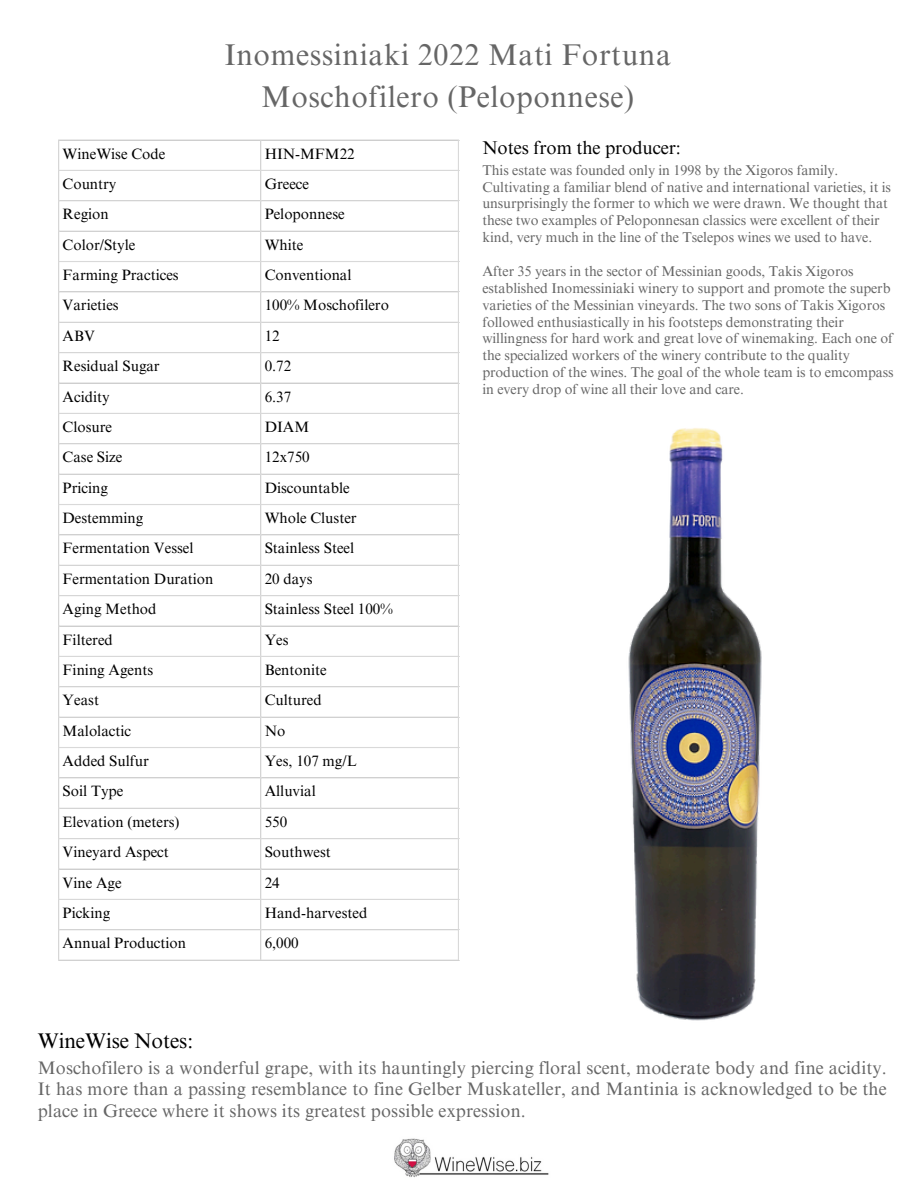
<style>
.page{position:relative;width:918px;height:1188px;background:#fff}
.page>*{position:absolute;margin:0;border:0;box-sizing:border-box;transform-origin:0 0}
.t1{font:30px/41.7px "Times NRMT Pro";letter-spacing:.02em;color:#666;text-align:center}
.t2{font:21.15px "Times NRMT Pro";letter-spacing:-.005em;color:#000}
.t3{font:18.45px "Times NRMT Pro";letter-spacing:-.005em;color:#000}
.t4{font:18.15px/21.3px "Times NRMT Pro";letter-spacing:.01em;color:#666;text-align:justify}
.t5{font:15px "Times NRMT Pro";color:#000}
.t6{font:14.1px/16.8px "Times NRMT Pro";letter-spacing:-.005em;color:#666}
</style>
<div class="page">
<img style="left:394px;top:1138px;width:155px;height:40px">
<hr style="left:58px;top:141px;width:1px;height:819px;background:#d9d9d9">
<hr style="left:260px;top:141px;width:1px;height:819px;background:#d9d9d9">
<hr style="left:458px;top:141px;width:1px;height:819px;background:#d9d9d9">
<hr style="left:58px;top:139px;width:401px;height:2px;background:#d9d9d9">
<hr style="left:58px;top:170px;width:401px;height:1px;background:#d9d9d9">
<hr style="left:58px;top:200px;width:401px;height:1px;background:#d9d9d9">
<hr style="left:58px;top:231px;width:401px;height:1px;background:#d9d9d9">
<hr style="left:58px;top:261px;width:401px;height:1px;background:#d9d9d9">
<hr style="left:58px;top:291px;width:401px;height:1px;background:#d9d9d9">
<hr style="left:58px;top:322px;width:401px;height:1px;background:#d9d9d9">
<hr style="left:58px;top:352px;width:401px;height:1px;background:#d9d9d9">
<hr style="left:58px;top:382px;width:401px;height:2px;background:#d9d9d9">
<hr style="left:58px;top:413px;width:401px;height:1px;background:#d9d9d9">
<hr style="left:58px;top:443px;width:401px;height:1px;background:#d9d9d9">
<hr style="left:58px;top:474px;width:401px;height:1px;background:#d9d9d9">
<hr style="left:58px;top:504px;width:401px;height:1px;background:#d9d9d9">
<hr style="left:58px;top:534px;width:401px;height:1px;background:#d9d9d9">
<hr style="left:58px;top:565px;width:401px;height:1px;background:#d9d9d9">
<hr style="left:58px;top:595px;width:401px;height:1px;background:#d9d9d9">
<hr style="left:58px;top:625px;width:401px;height:2px;background:#d9d9d9">
<hr style="left:58px;top:656px;width:401px;height:1px;background:#d9d9d9">
<hr style="left:58px;top:686px;width:401px;height:1px;background:#d9d9d9">
<hr style="left:58px;top:717px;width:401px;height:1px;background:#d9d9d9">
<hr style="left:58px;top:747px;width:401px;height:1px;background:#d9d9d9">
<hr style="left:58px;top:777px;width:401px;height:1px;background:#d9d9d9">
<hr style="left:58px;top:808px;width:401px;height:1px;background:#d9d9d9">
<hr style="left:58px;top:838px;width:401px;height:1px;background:#d9d9d9">
<hr style="left:58px;top:868px;width:401px;height:2px;background:#d9d9d9">
<hr style="left:58px;top:899px;width:401px;height:1px;background:#d9d9d9">
<hr style="left:58px;top:929px;width:401px;height:1px;background:#d9d9d9">
<hr style="left:58px;top:960px;width:401px;height:1px;background:#d9d9d9">
<img style="left:387px;top:428px;width:375px;height:593px">
<p class="t1" style="left:224px;top:38px;width:448px">Inomessiniaki 2022 Mati Fortuna<br>Moschofilero (Peloponnese)</p>
<p class="t5" style="left:63px;top:148px;width:104px">WineWise Code</p>
<p class="t5" style="left:265px;top:148px;width:92px">HIN-MFM22</p>
<p class="t5" style="left:63px;top:178px;width:55px">Country</p>
<p class="t5" style="left:265px;top:178px;width:46px">Greece</p>
<p class="t5" style="left:63px;top:209px;width:48px">Region</p>
<p class="t5" style="left:265px;top:209px;width:81px">Peloponnese</p>
<p class="t5" style="left:63px;top:239px;width:74px">Color/Style</p>
<p class="t5" style="left:265px;top:239px;width:40px">White</p>
<p class="t5" style="left:63px;top:269px;width:118px">Farming Practices</p>
<p class="t5" style="left:265px;top:269px;width:88px">Conventional</p>
<p class="t5" style="left:63px;top:300px;width:58px">Varieties</p>
<p class="t5" style="left:265px;top:300px;width:126px">100% Moschofilero</p>
<p class="t5" style="left:63px;top:330px;width:34px">ABV</p>
<p class="t5" style="left:265px;top:330px;width:16px">12</p>
<p class="t5" style="left:63px;top:360px;width:99px">Residual Sugar</p>
<p class="t5" style="left:265px;top:360px;width:28px">0.72</p>
<p class="t5" style="left:63px;top:391px;width:49px">Acidity</p>
<p class="t5" style="left:265px;top:391px;width:28px">6.37</p>
<p class="t5" style="left:63px;top:421px;width:51px">Closure</p>
<p class="t5" style="left:265px;top:421px;width:46px">DIAM</p>
<p class="t5" style="left:63px;top:452px;width:61px">Case Size</p>
<p class="t5" style="left:265px;top:452px;width:46px">12x750</p>
<p class="t5" style="left:63px;top:482px;width:47px">Pricing</p>
<p class="t5" style="left:265px;top:482px;width:86px">Discountable</p>
<p class="t5" style="left:63px;top:512px;width:82px">Destemming</p>
<p class="t5" style="left:265px;top:512px;width:94px">Whole Cluster</p>
<p class="t5" style="left:63px;top:543px;width:132px">Fermentation Vessel</p>
<p class="t5" style="left:265px;top:543px;width:91px">Stainless Steel</p>
<p class="t5" style="left:63px;top:573px;width:152px">Fermentation Duration</p>
<p class="t5" style="left:265px;top:573px;width:49px">20 days</p>
<p class="t5" style="left:63px;top:603px;width:95px">Aging Method</p>
<p class="t5" style="left:265px;top:603px;width:130px">Stainless Steel 100%</p>
<p class="t5" style="left:63px;top:634px;width:52px">Filtered</p>
<p class="t5" style="left:265px;top:634px;width:25px">Yes</p>
<p class="t5" style="left:63px;top:664px;width:92px">Fining Agents</p>
<p class="t5" style="left:265px;top:664px;width:64px">Bentonite</p>
<p class="t5" style="left:63px;top:695px;width:38px">Yeast</p>
<p class="t5" style="left:265px;top:695px;width:59px">Cultured</p>
<p class="t5" style="left:63px;top:725px;width:70px">Malolactic</p>
<p class="t5" style="left:265px;top:725px;width:22px">No</p>
<p class="t5" style="left:63px;top:755px;width:88px">Added Sulfur</p>
<p class="t5" style="left:265px;top:755px;width:94px">Yes, 107 mg/L</p>
<p class="t5" style="left:63px;top:786px;width:62px">Soil Type</p>
<p class="t5" style="left:265px;top:786px;width:53px">Alluvial</p>
<p class="t5" style="left:63px;top:816px;width:118px">Elevation (meters)</p>
<p class="t5" style="left:265px;top:816px;width:24px">550</p>
<p class="t5" style="left:63px;top:846px;width:108px">Vineyard Aspect</p>
<p class="t5" style="left:265px;top:846px;width:68px">Southwest</p>
<p class="t5" style="left:63px;top:877px;width:61px">Vine Age</p>
<p class="t5" style="left:265px;top:877px;width:16px">24</p>
<p class="t5" style="left:63px;top:907px;width:49px">Picking</p>
<p class="t5" style="left:265px;top:907px;width:104px">Hand-harvested</p>
<p class="t5" style="left:63px;top:938px;width:125px">Annual Production</p>
<p class="t5" style="left:265px;top:938px;width:36px">6,000</p>
<p class="t3" style="left:482px;top:141px;width:200px">Notes from the producer:</p>
<h2 class="t6" style="left:482px;top:163px;width:410px">This estate was founded only in 1998 by the Xigoros family.<br>Cultivating a familiar blend of native and international varieties, it is unsurprisingly the former to which we were drawn. We thought that these two examples of Peloponnesan classics were excellent of their kind, very much in the line of the Tselepos wines we used to have.</h2>
<p class="t6" style="left:482px;top:265px;width:413px">After 35 years in the sector of Messinian goods, Takis Xigoros established Inomessiniaki winery to support and promote the superb varieties of the Messinian vineyards. The two sons of Takis Xigoros followed enthusiastically in his footsteps demonstrating their willingness for hard work and great love of winemaking. Each one of the specialized workers of the winery contribute to the quality production of the wines. The goal of the whole team is to emcompass in every drop of wine all their love and care.</p>
<p class="t2" style="left:38px;top:1033px;width:157px">WineWise Notes:</p>
<p class="t4" style="left:38px;top:1059px;width:850px">Moschofilero is a wonderful grape, with its hauntingly piercing floral scent, moderate body and fine acidity.<br>It has more than a passing resemblance to fine Gelber Muskateller, and Mantinia is acknowledged to be the place in Greece where it shows its greatest possible expression.</p>
</div>
